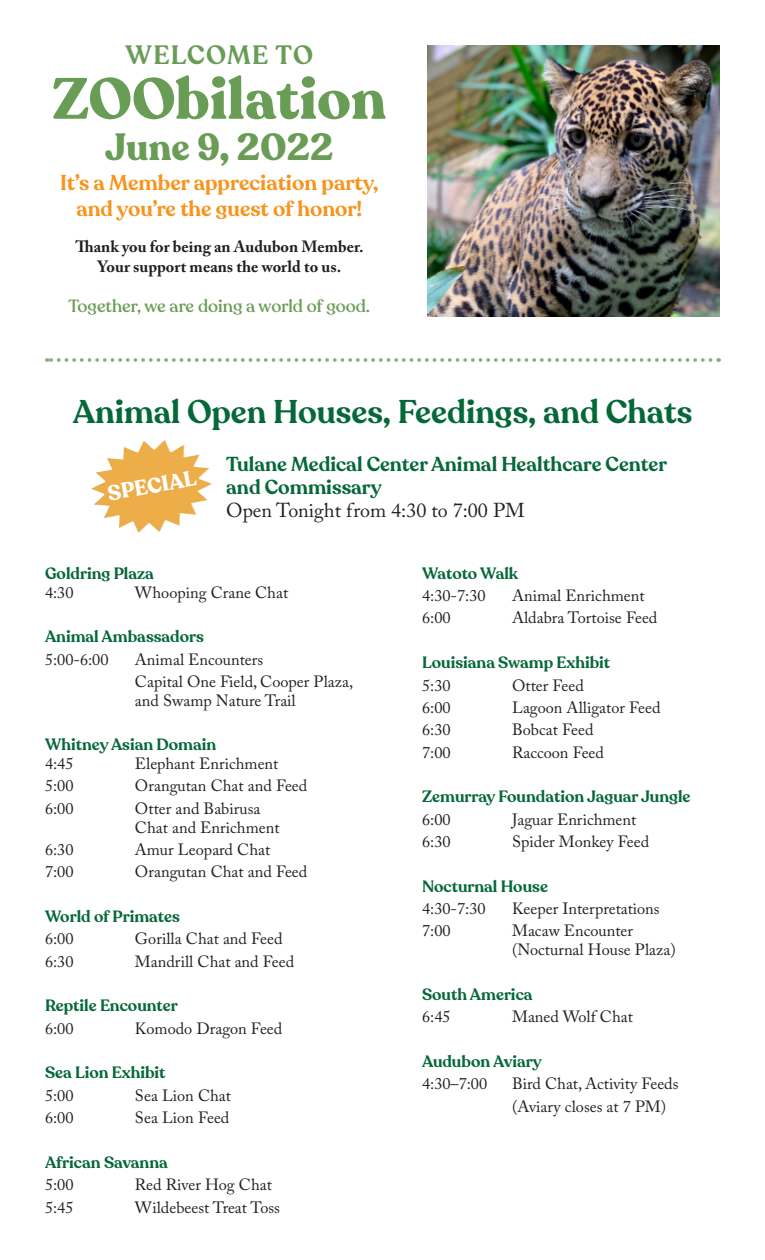
<style>
.page{position:relative;width:765px;height:1260px;background:#fff}
.page>*{position:absolute;margin:0;border:0;box-sizing:border-box;transform-origin:0 0}
.t1{font:700 57.5px "Recoleta";color:#699d56}
.t2{font:700 37.5px "Recoleta";color:#699d56}
.t3{font:600 32.5px "Recoleta";color:#056839}
.t4{font:600 26.25px "Recoleta";letter-spacing:.05em;color:#699d56}
.t5{font:600 21.25px "Recoleta";color:#f7941d}
.t6{font:700 21.25px "Recoleta";color:#fff}
.t7{font:600 20px "Recoleta";color:#056839}
.t8{font:20px "Adobe Caslon Pro";color:#231f20}
.t9{font:500 17.5px "Recoleta";color:#699d56}
.t10{font:16.25px/18.8px "Adobe Caslon Pro";color:#231f20}
.t11{font:600 16.25px/18.8px "Recoleta";color:#056839}
.t12{font:700 16.25px "Adobe Caslon Pro";color:#231f20}
.s1{font-family:"Adobe Caslon Pro";font-weight:400;color:#231f20}
</style>
<div class="page">
<svg style="left:47px;top:358px;width:664px;height:4px"></svg>
<img style="left:428px;top:45px;width:292px;height:272px">
<img style="left:91px;top:440px;width:121px;height:93px">
<p class="t4" style="left:126px;top:38px;width:189px">WELCOME TO</p>
<p class="t1" style="left:52px;top:63px;width:335px">ZOObilation</p>
<p class="t2" style="left:105px;top:124px;width:230px">June 9, 2022</p>
<p class="t5" style="left:60px;top:169px;width:320px">It’s a Member appreciation party,</p>
<p class="t5" style="left:76px;top:195px;width:287px">and you’re the guest of honor!</p>
<p class="t12" style="left:76px;top:237px;width:290px">Thank you for being an Audubon Member.</p>
<p class="t12" style="left:98px;top:256px;width:245px">Your support means the world to us.</p>
<p class="t9" style="left:69px;top:296px;width:303px">Together, we are doing a world of good.</p>
<p class="t3" style="left:73px;top:392px;width:621px">Animal Open Houses, Feedings, and Chats</p>
<p class="t6" style="left:106px;top:480px;width:91px;rotate:-10deg">SPECIAL</p>
<p class="t7" style="left:226px;top:452px;width:442px">Tulane Medical Center Animal Healthcare Center</p>
<p class="t7" style="left:226px;top:475px;width:157px">and Commissary</p>
<p class="t8" style="left:226px;top:498px;width:300px">Open Tonight from 4:30 to 7:00 PM</p>
<p class="t11" style="left:45px;top:564px;width:111px">Goldring Plaza<br><span class="s1">4:30</span></p>
<p class="t10" style="left:135px;top:583px;width:155px">Whooping Crane Chat</p>
<p class="t11" style="left:45px;top:628px;width:160px">Animal Ambassadors</p>
<p class="t10" style="left:45px;top:650px;width:65px">5:00-6:00</p>
<p class="t10" style="left:135px;top:650px;width:130px">Animal Encounters</p>
<p class="t10" style="left:135px;top:672px;width:220px">Capital One Field, Cooper Plaza, and Swamp Nature Trail</p>
<p class="t11" style="left:45px;top:736px;width:173px">Whitney Asian Domain<br><span class="s1">4:45</span></p>
<p class="t10" style="left:135px;top:754px;width:145px">Elephant Enrichment</p>
<p class="t10" style="left:45px;top:776px;width:30px">5:00</p>
<p class="t10" style="left:135px;top:776px;width:174px">Orangutan Chat and Feed</p>
<p class="t10" style="left:45px;top:799px;width:30px">6:00</p>
<p class="t10" style="left:135px;top:799px;width:146px">Otter and Babirusa<br>Chat and Enrichment</p>
<p class="t10" style="left:45px;top:840px;width:30px">6:30</p>
<p class="t10" style="left:135px;top:840px;width:137px">Amur Leopard Chat</p>
<p class="t10" style="left:45px;top:862px;width:30px">7:00</p>
<p class="t10" style="left:135px;top:862px;width:174px">Orangutan Chat and Feed</p>
<p class="t11" style="left:45px;top:907px;width:136px">World of Primates</p>
<p class="t10" style="left:45px;top:929px;width:30px">6:00</p>
<p class="t10" style="left:135px;top:929px;width:149px">Gorilla Chat and Feed</p>
<p class="t10" style="left:45px;top:952px;width:30px">6:30</p>
<p class="t10" style="left:135px;top:952px;width:161px">Mandrill Chat and Feed</p>
<p class="t11" style="left:45px;top:997px;width:134px">Reptile Encounter</p>
<p class="t10" style="left:45px;top:1019px;width:30px">6:00</p>
<p class="t10" style="left:135px;top:1019px;width:149px">Komodo Dragon Feed</p>
<p class="t11" style="left:45px;top:1064px;width:122px">Sea Lion Exhibit</p>
<p class="t10" style="left:45px;top:1086px;width:30px">5:00</p>
<p class="t10" style="left:135px;top:1086px;width:98px">Sea Lion Chat</p>
<p class="t10" style="left:45px;top:1108px;width:30px">6:00</p>
<p class="t10" style="left:135px;top:1108px;width:96px">Sea Lion Feed</p>
<p class="t11" style="left:45px;top:1153px;width:124px">African Savanna</p>
<p class="t10" style="left:45px;top:1175px;width:30px">5:00</p>
<p class="t10" style="left:135px;top:1175px;width:139px">Red River Hog Chat</p>
<p class="t10" style="left:45px;top:1198px;width:30px">5:45</p>
<p class="t10" style="left:135px;top:1198px;width:147px">Wildebeest Treat Toss</p>
<p class="t11" style="left:422px;top:564px;width:98px">Watoto Walk</p>
<p class="t10" style="left:422px;top:586px;width:65px">4:30-7:30</p>
<p class="t10" style="left:512px;top:586px;width:134px">Animal Enrichment</p>
<p class="t10" style="left:422px;top:608px;width:30px">6:00</p>
<p class="t10" style="left:512px;top:608px;width:147px">Aldabra Tortoise Feed</p>
<p class="t11" style="left:422px;top:654px;width:190px">Louisiana Swamp Exhibit</p>
<p class="t10" style="left:422px;top:676px;width:30px">5:30</p>
<p class="t10" style="left:512px;top:676px;width:73px">Otter Feed</p>
<p class="t10" style="left:422px;top:698px;width:30px">6:00</p>
<p class="t10" style="left:512px;top:698px;width:150px">Lagoon Alligator Feed</p>
<p class="t10" style="left:422px;top:720px;width:30px">6:30</p>
<p class="t10" style="left:512px;top:720px;width:83px">Bobcat Feed</p>
<p class="t10" style="left:422px;top:743px;width:30px">7:00</p>
<p class="t10" style="left:512px;top:743px;width:93px">Raccoon Feed</p>
<p class="t11" style="left:422px;top:788px;width:270px">Zemurray Foundation Jaguar Jungle</p>
<p class="t10" style="left:422px;top:810px;width:30px">6:00</p>
<p class="t10" style="left:512px;top:810px;width:126px">Jaguar Enrichment</p>
<p class="t10" style="left:422px;top:832px;width:30px">6:30</p>
<p class="t10" style="left:512px;top:832px;width:139px">Spider Monkey Feed</p>
<p class="t11" style="left:422px;top:877px;width:127px">Nocturnal House</p>
<p class="t10" style="left:422px;top:899px;width:65px">4:30-7:30</p>
<p class="t10" style="left:512px;top:899px;width:149px">Keeper Interpretations</p>
<p class="t10" style="left:422px;top:921px;width:30px">7:00</p>
<p class="t10" style="left:512px;top:921px;width:165px">Macaw Encounter (Nocturnal House Plaza)</p>
<p class="t11" style="left:422px;top:985px;width:112px">South America</p>
<p class="t10" style="left:422px;top:1007px;width:30px">6:45</p>
<p class="t10" style="left:512px;top:1007px;width:122px">Maned Wolf Chat</p>
<p class="t11" style="left:422px;top:1052px;width:121px">Audubon Aviary</p>
<p class="t10" style="left:422px;top:1074px;width:67px">4:30–7:00</p>
<p class="t10" style="left:512px;top:1074px;width:168px">Bird Chat, Activity Feeds</p>
<p class="t10" style="left:512px;top:1097px;width:156px">(Aviary closes at 7 PM)</p>
</div>
